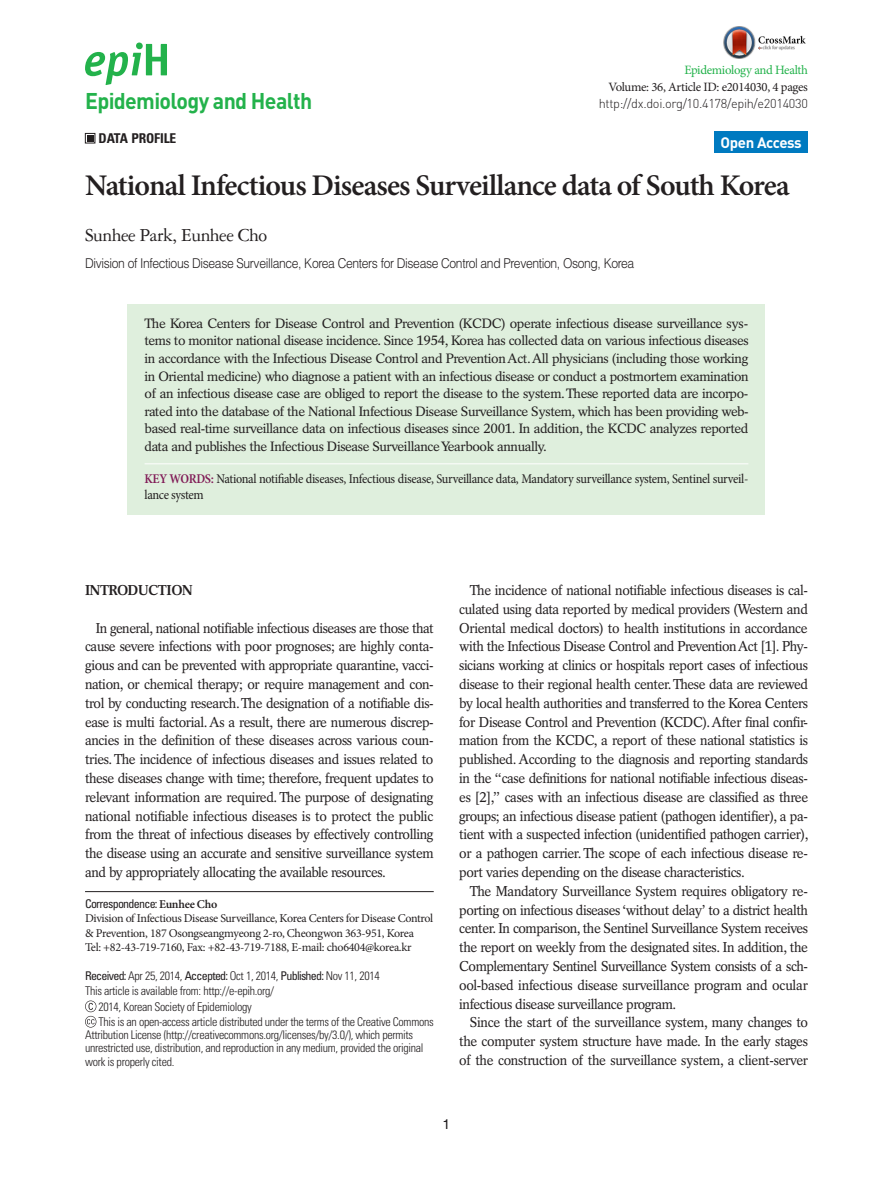
<style>
.page{position:relative;width:893px;height:1191px;background:#fff}
.page>*{position:absolute;margin:0;border:0;box-sizing:border-box;transform-origin:0 0}
.제목{font:600 30px "Minion Pro";letter-spacing:-.03em;color:#231f20}
.t1{font:700 22.5px "DIN Pro";letter-spacing:-.03em;color:#23b24b;scale:.95 1}
.저자{font:19.5px "Garamond 3 LT Std";letter-spacing:-.025em;color:#231f20}
.t2{font:700 15px "DIN Pro";letter-spacing:-.025em;color:#fff}
.본문{font:14.25px/18.8px "Rotation LT Std";letter-spacing:-.03em;color:#231f20;text-align:justify;scale:.95 1}
.본문_대제목{font:700 14.25px "Rotation LT Std";letter-spacing:-.025em;color:#231f20;scale:.95 1}
.t3{font:13.95px "Helvetica LT Std";color:#231f20}
.초록{font:13.5px/17.5px "Rotation LT Std";letter-spacing:-.03em;color:#231f20;text-align:justify}
.키워드{font:condensed 13.5px/16.2px "Minion Pro";letter-spacing:-.025em;color:#231f20}
.소속{font:300 13.5px "Helvetica LT Std";letter-spacing:-.03em;color:#231f20;scale:.9 1}
.t4{font:700 condensed 13.5px "Univers LT Std";letter-spacing:-.01em;color:#231f20}
.t5{font:300 12.75px "DIN Pro";letter-spacing:-.025em;color:#231f20}
.t6{font:12.75px "Minion Pro";letter-spacing:-.025em;color:#231f20}
.t7{font:12.75px "Minion Pro";letter-spacing:-.025em;color:#23b24b}
.교신저자_저작권등{font:300 condensed 12px/13.2px "Univers LT Std";letter-spacing:-.025em;color:#231f20}
.교신저자{font:12px/14.4px "Minion Pro";letter-spacing:-.03em;color:#231f20}
.교신저자-2{font:condensed 12px "Univers LT Std";letter-spacing:-.06em;color:#231f20}
.s1{font-weight:600;color:#811c57}
.s2{font-family:"Minion Pro";font-weight:600;font-stretch:normal}
.s3{font-weight:400}
</style>
<div class="page">
<svg style="left:85px;top:43px;width:82px;height:42px"></svg>
<div style="left:85px;top:133px;width:10px;height:10px;border:1px solid #231f20"></div>
<div style="left:87px;top:135px;width:7px;height:7px;background:#231f20"></div>
<div style="left:714px;top:132px;width:94px;height:21px;background:#007ac0"></div>
<div style="left:128px;top:304px;width:637px;height:210px;background:#dfefdd"></div>
<hr style="left:145px;top:463px;width:603px;height:1px;background:#fff">
<hr style="left:85px;top:891px;width:349px;height:1px;background:#231f20">
<svg style="left:85px;top:1000px;width:11px;height:27px"></svg>
<img style="left:723px;top:26px;width:83px;height:32px">
<p class="t1" style="left:85px;top:85px;width:241px">Epidemiology and Health</p>
<p class="t7" style="left:684px;top:62px;width:125px">Epidemiology and Health</p>
<p class="t6" style="left:608px;top:78px;width:201px">Volume: 36, Article ID: e2014030, 4 pages</p>
<p class="t5" style="left:599px;top:95px;width:211px">http://dx.doi.org/10.4178/epih/e2014030</p>
<p class="t4" style="left:99px;top:130px;width:79px">DATA PROFILE</p>
<p class="t2" style="left:721px;top:132px;width:83px">Open Access</p>
<p class="제목" style="left:85px;top:164px;width:706px">National Infectious Diseases Surveillance data of South Korea</p>
<p class="저자" style="left:85px;top:224px;width:184px">Sunhee Park, Eunhee Cho</p>
<p class="소속" style="left:85px;top:255px;width:612px">Division of Infectious Disease Surveillance, Korea Centers for Disease Control and Prevention, Osong, Korea</p>
<p class="초록" style="left:145px;top:314px;width:606px">The Korea Centers for Disease Control and Prevention (KCDC) operate infectious disease surveillance sys&shy;tems to monitor national disease incidence. Since 1954, Korea has collected data on various infectious diseases in accordance with the Infectious Disease Control and Prevention Act. All physicians (including those working in Oriental medicine) who diagnose a patient with an infectious disease or conduct a postmortem examination of an infectious disease case are obliged to report the disease to the system. These reported data are incorpo&shy;rated into the database of the National Infectious Disease Surveillance System, which has been providing web&shy;based real-time surveillance data on infectious diseases since 2001. In addition, the KCDC analyzes reported data and publishes the Infectious Disease Surveillance Yearbook annually.</p>
<p class="키워드" style="left:145px;top:471px;width:605px"><span class="s1">KEY WORDS:</span> National notifiable diseases, Infectious disease, Surveillance data, Mandatory surveillance system, Sentinel surveil&shy;lance system</p>
<p class="본문_대제목" style="left:85px;top:581px;width:115px">INTRODUCTION</p>
<p class="본문" style="left:85px;top:618px;width:369px;text-indent:11px">In general, national notifiable infectious diseases are those that cause severe infections with poor prognoses; are highly conta&shy;gious and can be prevented with appropriate quarantine, vacci&shy;nation, or chemical therapy; or require management and con&shy;trol by conducting research. The designation of a notifiable dis&shy;ease is multi factorial. As a result, there are numerous discrep&shy;ancies in the definition of these diseases across various coun&shy;tries. The incidence of infectious diseases and issues related to these diseases change with time; therefore, frequent updates to relevant information are required. The purpose of designating national notifiable infectious diseases is to protect the public from the threat of infectious diseases by effectively controlling the disease using an accurate and sensitive surveillance system and by appropriately allocating the available resources.</p>
<p class="교신저자-2" style="left:85px;top:896px;width:134px">Correspondence: <span class="s2">Eunhee Cho</span></p>
<p class="교신저자" style="left:85px;top:911px;width:350px">Division of Infectious Disease Surveillance, Korea Centers for Disease Control &amp; Prevention, 187 Osongseangmyeong 2-ro, Cheongwon 363-951, Korea<br>Tel: +82-43-719-7160, Fax: +82-43-719-7188, E-mail: cho6404@korea.kr</p>
<p class="교신저자_저작권등" style="left:85px;top:969px;width:296px"><span class="s3">Received:</span> Apr 25, 2014, <span class="s3">Accepted:</span> Oct 1, 2014, <span class="s3">Published:</span> Nov 11, 2014</p>
<p class="교신저자_저작권등" style="left:85px;top:984px;width:191px">This article is available from: http://e-epih.org/</p>
<p class="교신저자_저작권등" style="left:98px;top:999px;width:155px">2014, Korean Society of Epidemiology</p>
<p class="교신저자_저작권등" style="left:85px;top:1015px;width:350px;text-indent:13px">This is an open-access article distributed under the terms of the Creative Commons Attribution License (http://creativecommons.org/licenses/by/3.0/), which permits unrestricted use, distribution, and reproduction in any medium, provided the original work is properly cited.</p>
<p class="본문" style="left:459px;top:581px;width:369px;text-indent:11px">The incidence of national notifiable infectious diseases is cal&shy;culated using data reported by medical providers (Western and Oriental medical doctors) to health institutions in accordance with the Infectious Disease Control and Prevention Act [1]. Phy&shy;sicians working at clinics or hospitals report cases of infectious disease to their regional health center. These data are reviewed by local health authorities and transferred to the Korea Centers for Disease Control and Prevention (KCDC). After final confir&shy;mation from the KCDC, a report of these national statistics is published. According to the diagnosis and reporting standards in the “case definitions for national notifiable infectious diseas&shy;es [2],” cases with an infectious disease are classified as three groups; an infectious disease patient (pathogen identifier), a pa&shy;tient with a suspected infection (unidentified pathogen carrier), or a pathogen carrier. The scope of each infectious disease re&shy;port varies depending on the disease characteristics.</p>
<p class="본문" style="left:459px;top:881px;width:369px;text-indent:11px">The Mandatory Surveillance System requires obligatory re&shy;porting on infectious diseases ‘without delay’ to a district health center. In comparison, the Sentinel Surveillance System receives the report on weekly from the designated sites. In addition, the Complementary Sentinel Surveillance System consists of a sch&shy;ool-based infectious disease surveillance program and ocular infectious disease surveillance program.</p>
<p class="본문" style="left:459px;top:1013px;width:369px;text-indent:11px">Since the start of the surveillance system, many changes to the computer system structure have made. In the early stages of the construction of the surveillance system, a client-server</p>
<p class="t3" style="left:443px;top:1116px;width:9px">1</p>
</div>
